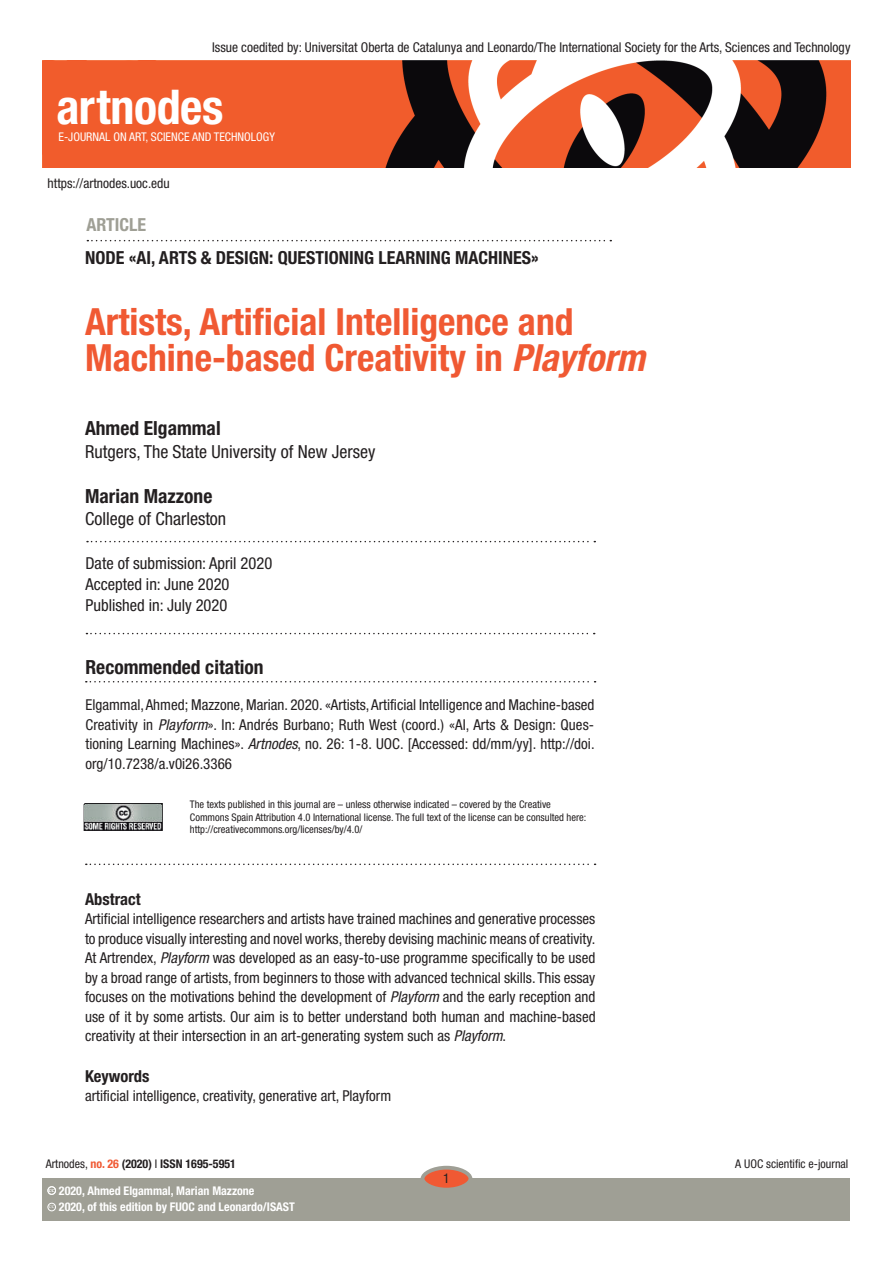
<style>
.page{position:relative;width:893px;height:1263px;background:#fff}
.page>*{position:absolute;margin:0;border:0;box-sizing:border-box;transform-origin:0 0}
.t1{font:700 condensed 48px "Helvetica Neue LT Std";letter-spacing:-.005em;color:#fff}
.t2{font:700 condensed 37.5px/36px "Helvetica Neue LT Std";color:#f05933}
.t3{font:700 condensed 19.5px "Helvetica Neue LT Std";color:#231f20}
.t4{font:condensed 18px "Helvetica Neue LT Std";color:#231f20}
.t5{font:700 condensed 18px "Helvetica Neue LT Std";color:#231f20}
.t6{font:700 condensed 18px "Helvetica Neue LT Std";color:#9f9f95}
.t7{font:condensed 16.5px/21.3px "Helvetica Neue LT Std";color:#231f20}
.t8{font:700 condensed 16.5px "Helvetica Neue LT Std";color:#231f20}
.t9{font:condensed 15px/19.5px "Helvetica Neue LT Std";color:#231f20;text-align:justify}
.t10{font:condensed 13.5px "Helvetica Neue LT Std";color:#231f20}
.t11{font:700 condensed 12px "Helvetica Neue LT Std";color:#fff}
.t12{font:condensed 12px "Helvetica Neue LT Std";color:#fff}
.t13{font:700 condensed 12px "Helvetica Neue LT Std";color:#231f20}
.t14{font:condensed 12px "Helvetica Neue LT Std";color:#231f20}
.t15{font:condensed 10.5px/12.8px "Helvetica Neue LT Std";color:#231f20}
.t16{font:600 3.9px "Adobe Caslon Pro";color:#fff}
.s1{font-style:italic}
.s2{font-weight:400}
.s3{color:#f05933}
</style>
<div class="page">
<img style="left:43px;top:61px;width:807px;height:106px">
<div style="left:43px;top:1178px;width:807px;height:42px;background:#9f9f95"></div>
<div style="left:422px;top:1168px;width:48px;height:21px;background:#f05933;border-radius:50%"></div>
<div style="left:421px;top:1166px;width:51px;height:25px;border:4px solid #9f9f95;border-radius:50%"></div>
<div style="left:48px;top:1203px;width:8px;height:8px;border:1px solid #fff;border-radius:50%"></div>
<svg style="left:87px;top:240px;width:524px;height:1px"></svg>
<svg style="left:87px;top:541px;width:508px;height:1px"></svg>
<svg style="left:86px;top:681px;width:510px;height:1px"></svg>
<svg style="left:86px;top:633px;width:509px;height:1px"></svg>
<img style="left:84px;top:803px;width:79px;height:28px">
<svg style="left:86px;top:863px;width:510px;height:2px"></svg>
<div style="left:48px;top:1186px;width:8px;height:8px;border:1px solid #fff;border-radius:50%"></div>
<p class="t10" style="left:212px;top:40px;width:640px">Issue coedited by: Universitat Oberta de Catalunya and Leonardo/The International Society for the Arts, Sciences and Technology</p>
<h1 class="t1" style="left:56px;top:77px;width:169px">artnodes</h1>
<p class="t12" style="left:58px;top:129px;width:218px">E-JOURNAL ON ART, SCIENCE AND TECHNOLOGY</p>
<p class="t10" style="left:48px;top:176px;width:124px">https://artnodes.uoc.edu</p>
<p class="t6" style="left:87px;top:214px;width:61px">ARTICLE</p>
<p class="t5" style="left:85px;top:246px;width:455px">NODE «AI, ARTS &amp; DESIGN: QUESTIONING LEARNING MACHINES»</p>
<h2 class="t2" style="left:85px;top:303px;width:561px">Artists, Artificial Intelligence and<br>Machine-based Creativity in <span class="s1">Playform</span></h2>
<h3 class="t3" style="left:85px;top:416px;width:137px">Ahmed Elgammal</h3>
<p class="t4" style="left:85px;top:441px;width:292px">Rutgers, The State University of New Jersey</p>
<h3 class="t3" style="left:85px;top:484px;width:129px">Marian Mazzone</h3>
<p class="t4" style="left:85px;top:508px;width:143px">College of Charleston</p>
<p class="t7" style="left:85px;top:552px;width:188px">Date of submission: April 2020<br>Accepted in: June 2020<br>Published in: July 2020</p>
<h3 class="t3" style="left:85px;top:655px;width:180px">Recommended citation</h3>
<p class="t9" style="left:85px;top:695px;width:511px">Elgammal, Ahmed; Mazzone, Marian. 2020. «Artists, Artificial Intelligence and Machine-based Creativity in <span class="s1">Playform</span>». In: Andrés Burbano; Ruth West (coord.) «AI, Arts &amp; Design: Ques&shy;tioning Learning Machines». <span class="s1">Artnodes</span>, no. 26: 1-8. UOC. [Accessed: dd/mm/yy]. http://doi. org/10.7238/a.v0i26.3366</p>
<p class="t15" style="left:190px;top:798px;width:398px">The texts published in this journal are – unless otherwise indicated – covered by the Creative<br>Commons Spain Attribution 4.0 International license. The full text of the license can be consulted here: http://creativecommons.org/licenses/by/4.0/</p>
<p class="t8" style="left:85px;top:889px;width:57px">Abstract</p>
<p class="t9" style="left:85px;top:909px;width:512px">Artificial intelligence researchers and artists have trained machines and generative processes to produce visually interesting and novel works, thereby devising machinic means of creativity.<br>At Artrendex, <span class="s1">Playform</span> was developed as an easy-to-use programme specifically to be used by a broad range of artists, from beginners to those with advanced technical skills. This essay focuses on the motivations behind the development of <span class="s1">Playform</span> and the early reception and use of it by some artists. Our aim is to better understand both human and machine-based creativity at their intersection in an art-generating system such as <span class="s1">Playform</span>.</p>
<p class="t8" style="left:85px;top:1066px;width:66px">Keywords</p>
<p class="t9" style="left:85px;top:1086px;width:308px">artificial intelligence, creativity, generative art, Playform</p>
<p class="t13" style="left:46px;top:1157px;width:192px"><span class="s2">Artnodes,</span> <span class="s3">no. 26</span> (2020) <span class="s2">I</span> ISSN 1695-5951</p>
<p class="t16" style="left:49px;top:1205px;width:7px">CC</p>
<p class="t11" style="left:59px;top:1200px;width:237px">2020, of this edition by FUOC and Leonardo/ISAST</p>
<p class="t11" style="left:59px;top:1183px;width:197px">2020, Ahmed Elgammal, Marian Mazzone</p>
<p class="t16" style="left:49px;top:1188px;width:7px">CC</p>
<p class="t10" style="left:443px;top:1171px;width:8px">1</p>
<p class="t14" style="left:735px;top:1157px;width:115px">A UOC scientific e-journal</p>
</div>
